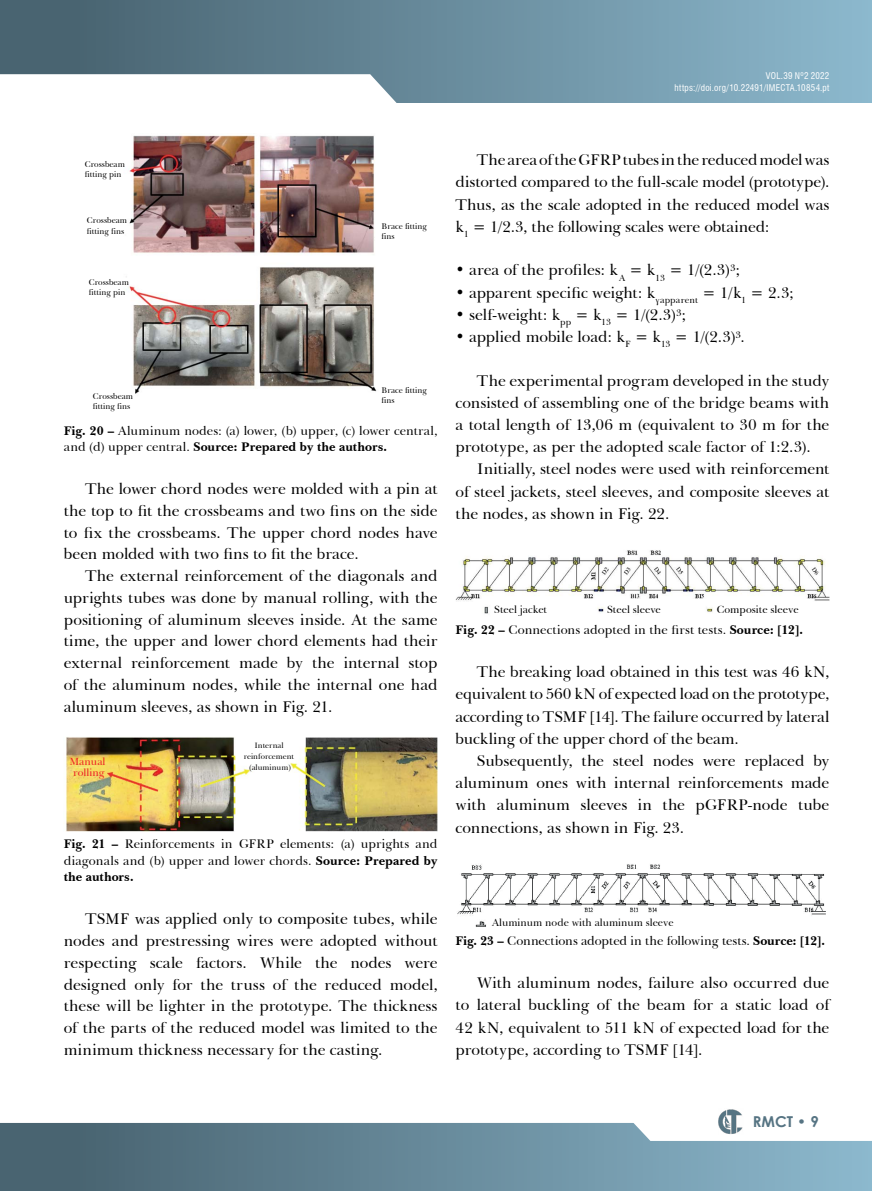
<style>
.page{position:relative;width:872px;height:1191px;background:#fff}
.page>*{position:absolute;margin:0;border:0;box-sizing:border-box;transform-origin:0 0}
.t1{font:15.75px/22.2px "Baskerville BT";letter-spacing:-.005em;color:#000;text-align:justify}
.t2{font:700 15px "Century Gothic";color:#567483}
.t3{font:12.75px/16.5px "Baskerville BT";color:#000}
.t4{font:10.65px "Baskerville BT";color:#000}
.t5{font:10.5px "Baskerville BT";color:#000}
.t6{font:10.5px/10.5px "Baskerville BT";color:#ed1d24;text-align:center}
.t7{font:condensed 9px/12px "Swiss 721 BT";letter-spacing:.03em;color:#fff;text-align:right}
.t8{font:8.4px/10.2px "Baskerville BT";color:#000}
.t9{font:7.95px/10.5px "Baskerville BT";color:#000;text-align:center}
.s1{font-weight:700}
</style>
<div class="page">
<img style="left:126px;top:135px;width:251px;height:259px">
<img style="left:66px;top:737px;width:371px;height:95px">
<img style="left:455px;top:550px;width:374px;height:65px">
<img style="left:457px;top:864px;width:369px;height:63px">
<div style="left:0;top:0;width:872px;height:102px;background:linear-gradient(to right,#445d6a,#8cb8cd)"></div>
<hr style="left:0;top:0;width:1px;height:102px;background:#496471">
<svg style="left:0;top:1123px;width:872px;height:68px;background:#658898"></svg>
<svg style="left:629px;top:1123px;width:243px;height:18px"></svg>
<svg style="left:0;top:74px;width:406px;height:29px"></svg>
<img style="left:718px;top:1109px;width:25px;height:25px">
<p class="t7" style="left:674px;top:70px;width:156px">VOL.39 Nº2 2022 https://doi.org/10.22491/IMECTA.10854.pt</p>
<p class="t8" style="left:85px;top:159px;width:42px">Crossbeam fitting pin</p>
<p class="t8" style="left:87px;top:215px;width:42px">Crossbeam fitting fins</p>
<p class="t8" style="left:89px;top:276px;width:42px">Crossbeam fitting pin</p>
<p class="t8" style="left:381px;top:220px;width:47px">Brace fitting fins</p>
<p class="t8" style="left:381px;top:385px;width:47px">Brace fitting fins</p>
<p class="t8" style="left:93px;top:391px;width:42px">Crossbeam fitting fins</p>
<p class="t3" style="left:64px;top:422px;width:375px"><span class="s1">Fig. 20 –</span> Aluminum nodes: (a) lower, (b) upper, (c) lower central, and (d) upper central. <span class="s1">Source: Prepared by the authors.</span></p>
<p class="t1" style="left:64px;top:477px;width:375px;line-height:21.8px;text-indent:21px">The lower chord nodes were molded with a pin at the top to fit the crossbeams and two fins on the side to fix the crossbeams. The upper chord nodes have been molded with two fins to fit the brace.</p>
<p class="t1" style="left:64px;top:564px;width:375px;line-height:21.8px;text-indent:21px">The external reinforcement of the diagonals and uprights tubes was done by manual rolling, with the positioning of aluminum sleeves inside. At the same time, the upper and lower chord elements had their external reinforcement made by the internal stop of the aluminum nodes, while the internal one had aluminum sleeves, as shown in Fig. 21.</p>
<p class="t6" style="left:69px;top:756px;width:38px">Manual rolling</p>
<p class="t9" style="left:244px;top:740px;width:52px">Internal reinforcement (aluminum)</p>
<p class="t3" style="left:64px;top:835px;width:375px;text-align:justify"><span class="s1">Fig. 21 –</span> Reinforcements in GFRP elements: (a) uprights and diagonals and (b) upper and lower chords. <span class="s1">Source: Prepared by the authors.</span></p>
<p class="t1" style="left:64px;top:907px;width:375px;line-height:21.8px;text-indent:21px">TSMF was applied only to composite tubes, while nodes and prestressing wires were adopted without respecting scale factors. While the nodes were designed only for the truss of the reduced model, these will be lighter in the prototype. The thickness of the parts of the reduced model was limited to the minimum thickness necessary for the casting.</p>
<p class="t1" style="left:455px;top:148px;width:375px;text-indent:21px">The area of the GFRP tubes in the reduced model was distorted compared to the full-scale model (prototype).<br>Thus, as the scale adopted in the reduced model was k<sub>1</sub> = 1/2.3, the following scales were obtained:</p>
<p class="t1" style="left:455px;top:258px;width:286px">• area of the profiles: k<sub>A</sub> = k<sub>13</sub> = 1/(2.3)³;</p>
<p class="t1" style="left:455px;top:281px;width:340px">• apparent specific weight: k<sub>γapparent</sub> = 1/k<sub>1</sub> = 2.3;</p>
<p class="t1" style="left:455px;top:303px;width:232px">• self-weight: k<sub>pp</sub> = k<sub>13</sub> = 1/(2.3)³;</p>
<p class="t1" style="left:455px;top:325px;width:291px">• applied mobile load: k<sub>F</sub> = k<sub>13</sub> = 1/(2.3)³.</p>
<p class="t1" style="left:455px;top:368px;width:375px;text-indent:21px">The experimental program developed in the study consisted of assembling one of the bridge beams with a total length of 13,06 m (equivalent to 30 m for the prototype, as per the adopted scale factor of 1:2.3).</p>
<p class="t1" style="left:455px;top:457px;width:375px;text-indent:21px">Initially, steel nodes were used with reinforcement of steel jackets, steel sleeves, and composite sleeves at the nodes, as shown in Fig. 22.</p>
<p class="t4" style="left:494px;top:602px;width:54px">Steel jacket</p>
<p class="t4" style="left:607px;top:602px;width:55px">Steel sleeve</p>
<p class="t4" style="left:717px;top:602px;width:83px">Composite sleeve</p>
<p class="t3" style="left:455px;top:620px;width:349px"><span class="s1">Fig. 22 –</span> Connections adopted in the first tests. <span class="s1">Source: [12].</span></p>
<p class="t1" style="left:455px;top:660px;width:375px;text-indent:21px">The breaking load obtained in this test was 46 kN, equivalent to 560 kN of expected load on the prototype, according to TSMF [14]. The failure occurred by lateral buckling of the upper chord of the beam.</p>
<p class="t1" style="left:455px;top:749px;width:375px;text-indent:21px">Subsequently, the steel nodes were replaced by aluminum ones with internal reinforcements made with aluminum sleeves in the pGFRP-node tube connections, as shown in Fig. 23.</p>
<p class="t5" style="left:492px;top:915px;width:183px">Aluminum node with aluminum sleeve</p>
<p class="t3" style="left:455px;top:931px;width:371px"><span class="s1">Fig. 23 –</span> Connections adopted in the following tests. <span class="s1">Source: [12].</span></p>
<p class="t1" style="left:455px;top:971px;width:375px;text-indent:21px">With aluminum nodes, failure also occurred due to lateral buckling of the beam for a static load of 42 kN, equivalent to 511 kN of expected load for the prototype, according to TSMF [14].</p>
<p class="t2" style="left:753px;top:1110px;width:67px">RMCT • 9</p>
</div>
